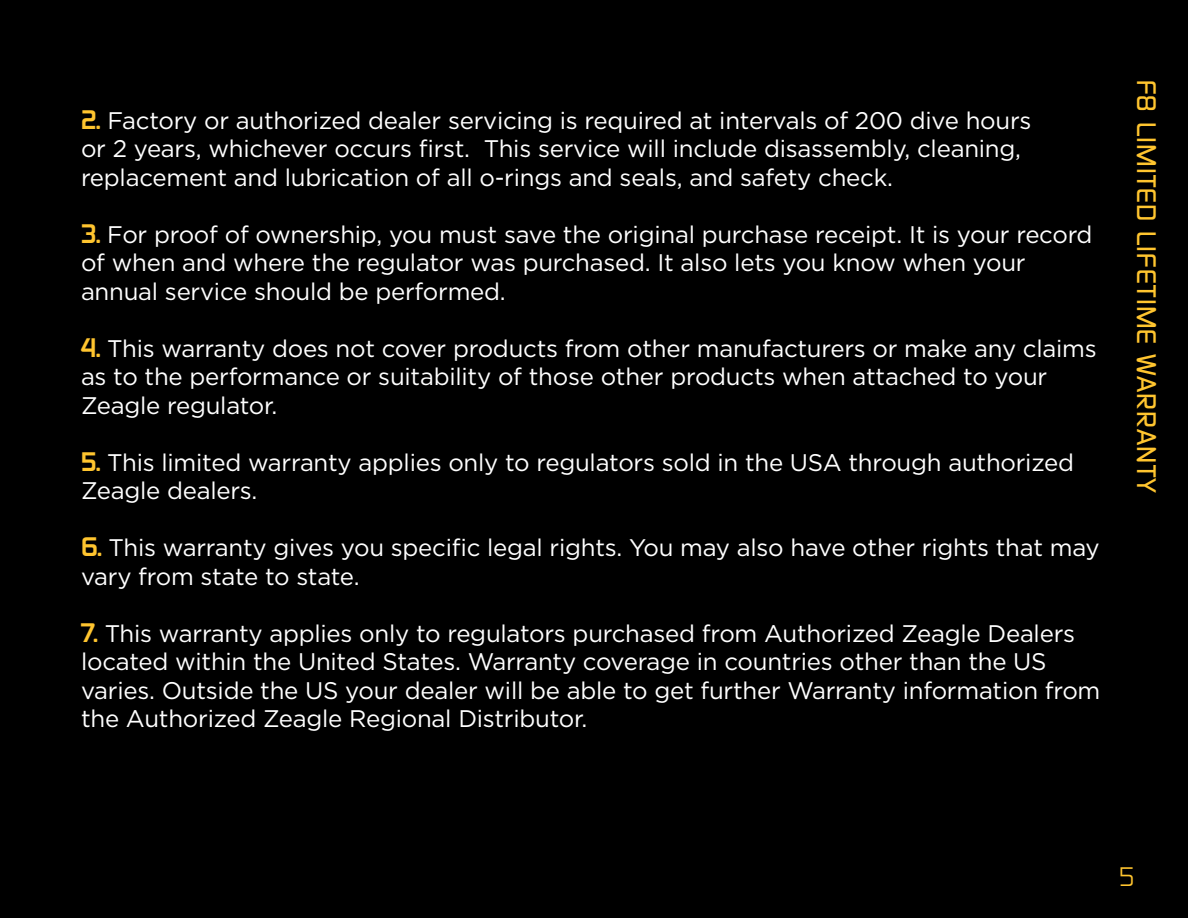
<style>
.page{position:relative;width:1188px;height:918px;background:#fff}
.page>*{position:absolute;margin:0;border:0;box-sizing:border-box;transform-origin:0 0}
.t1{font:24px/28.5px "Gotham";letter-spacing:-.01em;color:#fff}
.t2{font:500 24px "Sol Pro";letter-spacing:.05em;color:#ffc52f}
.t3{font:24px "Sol Pro";color:#ffc52f}
.s1{font-family:"Sol Pro";font-weight:700;color:#ffc52f}
</style>
<div class="page">
<hr style="left:0;top:0;width:2px;height:918px;background:#000">
<div style="left:2px;top:0;width:1186px;height:918px;background:#000"></div>
<p class="t1" style="left:81px;top:105px;width:952px"><span class="s1">2.</span> Factory or authorized dealer servicing is required at intervals of 200 dive hours or 2 years, whichever occurs first. This service will include disassembly, cleaning, replacement and lubrication of all o-rings and seals, and safety check.</p>
<p class="t1" style="left:81px;top:219px;width:1013px"><span class="s1">3.</span> For proof of ownership, you must save the original purchase receipt. It is your record of when and where the regulator was purchased. It also lets you know when your annual service should be performed.</p>
<p class="t1" style="left:81px;top:333px;width:1017px"><span class="s1">4.</span> This warranty does not cover products from other manufacturers or make any claims as to the performance or suitability of those other products when attached to your<br>Zeagle regulator.</p>
<p class="t1" style="left:81px;top:447px;width:995px"><span class="s1">5.</span> This limited warranty applies only to regulators sold in the USA through authorized<br>Zeagle dealers.</p>
<p class="t1" style="left:81px;top:533px;width:1020px"><span class="s1">6.</span> This warranty gives you specific legal rights. You may also have other rights that may vary from state to state.</p>
<p class="t1" style="left:81px;top:618px;width:1021px"><span class="s1">7.</span> This warranty applies only to regulators purchased from Authorized Zeagle Dealers located within the United States. Warranty coverage in countries other than the US varies. Outside the US your dealer will be able to get further Warranty information from the Authorized Zeagle Regional Distributor.</p>
<p class="t2" style="left:1162px;top:80px;width:415px;rotate:90deg">F8 LIMITED LIFETIME WARRANTY</p>
<p class="t3" style="left:1119px;top:861px;width:16px">5</p>
</div>
